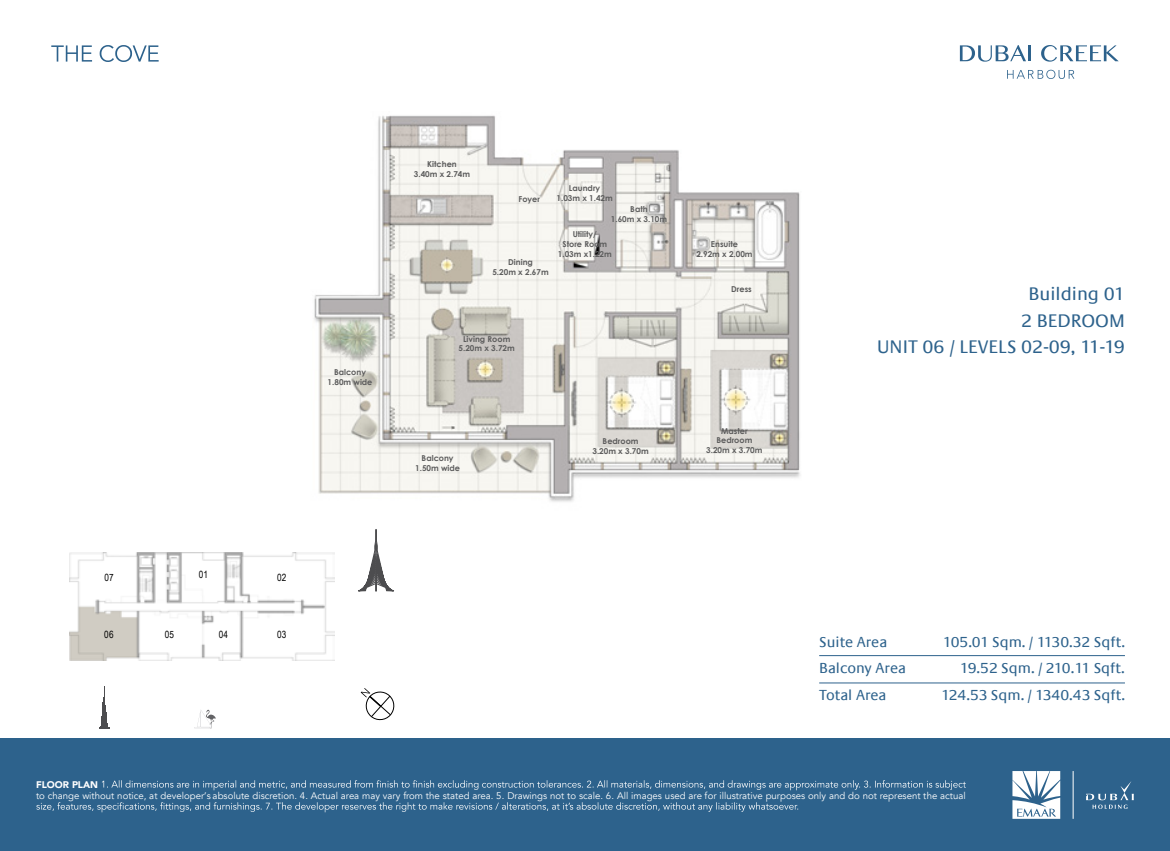
<style>
.page{position:relative;width:1170px;height:851px;background:#fff}
.page>*{position:absolute;margin:0;border:0;box-sizing:border-box;transform-origin:0 0}
.t1{font:18.75px/26.2px "Praxis LT";color:#2d628c;text-align:right}
.t2{font:15px "Praxis LT";color:#2d628c}
.t3{font:10px "Arial Narrow";letter-spacing:.015em;color:#000}
.t4{font:9.62px "Avenir";color:#fff}
.t5{font:900 9.62px "Avenir";color:#fff}
.t6{font:700 8.12px/9.8px "Century Gothic";color:#5d5d5d;text-align:center}
</style>
<div class="page">
<img style="left:70px;top:552px;width:264px;height:108px">
<img style="left:314px;top:115px;width:486px;height:387px">
<svg style="left:360px;top:688px;width:35px;height:33px"></svg>
<hr style="left:819px;top:655px;width:305px;height:1px;background:#2d628c">
<hr style="left:819px;top:682px;width:305px;height:1px;background:#2d628c">
<svg style="left:99px;top:688px;width:11px;height:40px"></svg>
<svg style="left:358px;top:529px;width:36px;height:62px"></svg>
<svg style="left:194px;top:709px;width:22px;height:19px"></svg>
<div style="left:0;top:738px;width:1169px;height:112px;background:#2d628c"></div>
<svg style="left:102px;top:780px;width:863px;height:10px"></svg>
<svg style="left:36px;top:802px;width:762px;height:10px"></svg>
<hr style="left:1072px;top:770px;width:1px;height:48px;background:#fff">
<svg style="left:1086px;top:781px;width:47px;height:27px"></svg>
<svg style="left:1012px;top:771px;width:48px;height:47px;background:#cbd8e2"></svg>
<svg style="left:959px;top:45px;width:71px;height:17px"></svg>
<svg style="left:1041px;top:45px;width:77px;height:17px"></svg>
<svg style="left:1007px;top:70px;width:67px;height:9px"></svg>
<svg style="left:51px;top:45px;width:108px;height:17px"></svg>
<p class="t3" style="left:105px;top:570px;width:11px">07</p>
<p class="t3" style="left:199px;top:567px;width:11px">01</p>
<p class="t3" style="left:277px;top:570px;width:11px">02</p>
<p class="t3" style="left:104px;top:626px;width:11px">06</p>
<p class="t3" style="left:165px;top:626px;width:11px">05</p>
<p class="t3" style="left:219px;top:626px;width:11px">04</p>
<p class="t3" style="left:277px;top:626px;width:11px">03</p>
<p class="t6" style="left:327px;top:366px;width:46px">Balcony<br>1.80m wide</p>
<p class="t6" style="left:414px;top:159px;width:58px">Kitchen<br>3.40m x 2.74m</p>
<p class="t6" style="left:518px;top:194px;width:23px">Foyer</p>
<p class="t6" style="left:492px;top:257px;width:58px">Dining<br>5.20m x 2.67m</p>
<p class="t6" style="left:556px;top:183px;width:58px">Laundry<br>1.03m x 1.42m</p>
<p class="t6" style="left:611px;top:204px;width:58px">Bath<br>1.60m x 3.10m</p>
<p class="t6" style="left:558px;top:229px;width:55px">Utility/<br>Store Room<br>1.03m x1.22m</p>
<p class="t6" style="left:458px;top:333px;width:58px">Living Room<br>5.20m x 3.72m</p>
<p class="t6" style="left:696px;top:239px;width:58px">Ensuite<br>2.92m x 2.00m</p>
<p class="t6" style="left:731px;top:284px;width:22px">Dress</p>
<p class="t6" style="left:415px;top:453px;width:46px">Balcony<br>1.50m wide</p>
<p class="t6" style="left:592px;top:435px;width:58px">Bedroom<br>3.20m x 3.70m</p>
<p class="t6" style="left:706px;top:425px;width:58px">Master<br>Bedroom<br>3.20m x 3.70m</p>
<h1 class="t1" style="left:877px;top:281px;width:249px">Building 01<br>2 BEDROOM<br>UNIT 06 / LEVELS 02-09, 11-19</h1>
<h2 class="t2" style="left:819px;top:633px;width:70px">Suite Area</h2>
<h2 class="t2" style="left:942px;top:633px;width:184px">105.01 Sqm. / 1130.32 Sqft.</h2>
<h2 class="t2" style="left:819px;top:660px;width:88px">Balcony Area</h2>
<h2 class="t2" style="left:959px;top:660px;width:166px">19.52 Sqm. / 210.11 Sqft.</h2>
<h2 class="t2" style="left:819px;top:686px;width:69px">Total Area</h2>
<h2 class="t2" style="left:941px;top:686px;width:185px">124.53 Sqm. / 1340.43 Sqft.</h2>
<p class="t5" style="left:36px;top:775px;width:64px">FLOOR PLAN</p>
<p class="t4" style="left:36px;top:789px;width:931px">to change without notice, at developer’s absolute discretion. 4. Actual area may vary from the stated area. 5. Drawings not to scale. 6. All images used are for illustrative purposes only and do not represent the actual</p>
</div>
